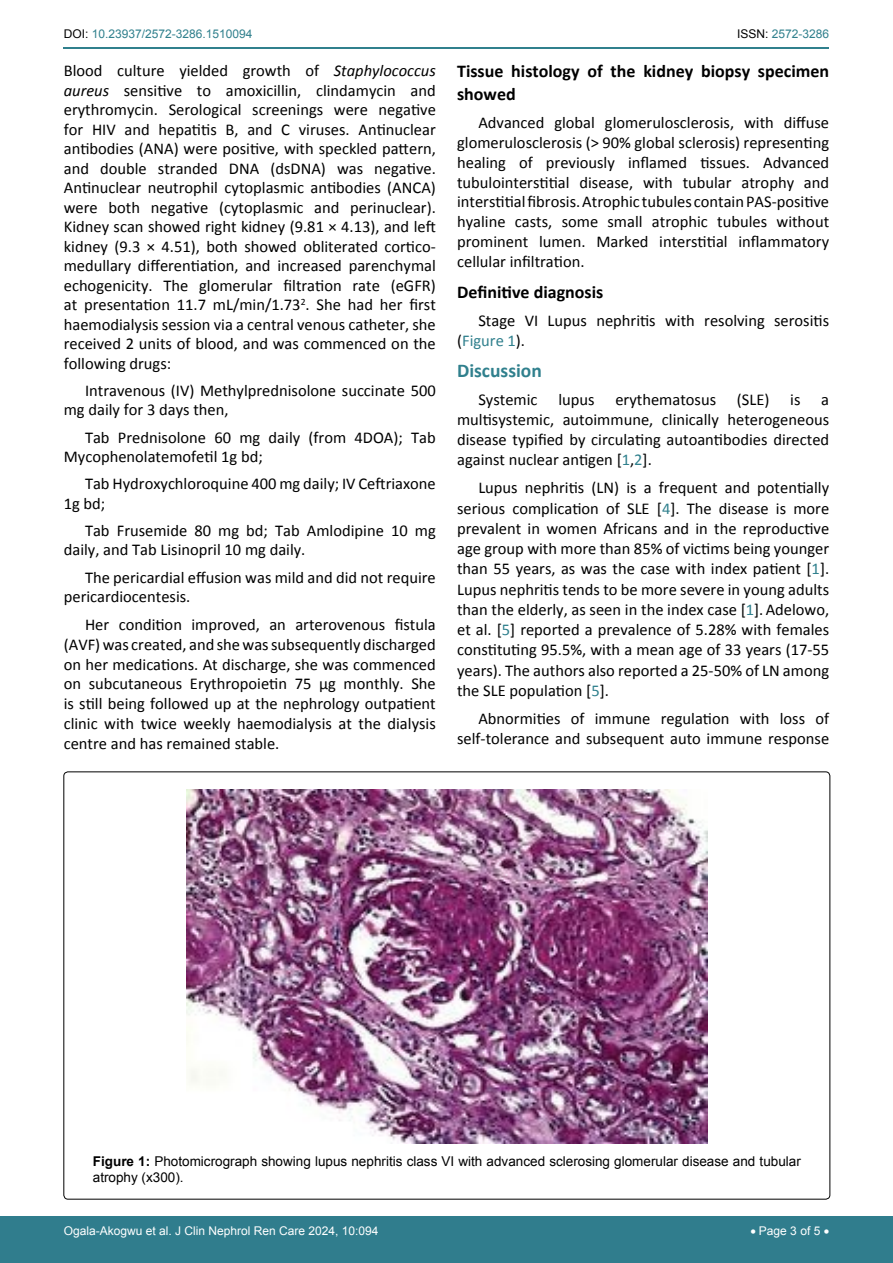
<style>
.page{position:relative;width:893px;height:1263px;background:#fff}
.page>*{position:absolute;margin:0;border:0;box-sizing:border-box;transform-origin:0 0}
.t1{font:700 19.5px "Calibri";color:#30808d}
.t2{font:700 18px/22.5px "Calibri";color:#000}
.t3{font:16.5px/19.5px "Calibri";color:#000}
.t4{font:13.5px/16.2px "Arial";color:#000}
.t5{font:12px "Arial";color:#fff}
.t6{font:12px "Arial";color:#30808d}
.s1{color:#000}
.s2{font-style:italic}
.s3{color:#30808d}
.s4{font-weight:700}
</style>
<div class="page">
<hr style="left:64px;top:47px;width:765px;height:1px;background:#30808d">
<div style="left:0;top:1217px;width:893px;height:46px;background:#307d8d"></div>
<img style="left:186px;top:789px;width:521px;height:354px">
<p class="t6" style="left:64px;top:26px;width:190px"><span class="s1">DOI:</span> 10.23937/2572-3286.1510094</p>
<p class="t6" style="left:737px;top:26px;width:94px"><span class="s1">ISSN:</span> 2572-3286</p>
<p class="t3" style="left:64px;top:61px;width:374px;text-align:justify">Blood culture yielded growth of <span class="s2">Staphylococcus aureus</span> sensitive to amoxicillin, clindamycin and erythromycin. Serological screenings were negative for HIV and hepatitis B, and C viruses. Antinuclear antibodies (ANA) were positive, with speckled pattern, and double stranded DNA (dsDNA) was negative.<br>Antinuclear neutrophil cytoplasmic antibodies (ANCA) were both negative (cytoplasmic and perinuclear).<br>Kidney scan showed right kidney (9.81 × 4.13), and left kidney (9.3 × 4.51), both showed obliterated cortico&shy;medullary differentiation, and increased parenchymal echogenicity. The glomerular filtration rate (eGFR) at presentation 11.7 mL/min/1.73<sup>2</sup>. She had her first haemodialysis session via a central venous catheter, she received 2 units of blood, and was commenced on the following drugs:</p>
<p class="t3" style="left:64px;top:381px;width:374px;text-indent:21px">Intravenous (IV) Methylprednisolone succinate 500 mg daily for 3 days then,</p>
<p class="t3" style="left:64px;top:427px;width:374px;text-indent:21px">Tab Prednisolone 60 mg daily (from 4DOA); Tab<br>Mycophenolatemofetil 1g bd;</p>
<p class="t3" style="left:64px;top:474px;width:374px;text-indent:21px">Tab Hydroxychloroquine 400 mg daily; IV Ceftriaxone<br>1g bd;</p>
<p class="t3" style="left:64px;top:521px;width:374px;text-indent:21px">Tab Frusemide 80 mg bd; Tab Amlodipine 10 mg daily, and Tab Lisinopril 10 mg daily.</p>
<p class="t3" style="left:64px;top:567px;width:374px;text-indent:21px">The pericardial effusion was mild and did not require pericardiocentesis.</p>
<p class="t3" style="left:64px;top:615px;width:374px;text-align:justify;text-indent:21px">Her condition improved, an arterovenous fistula (AVF) was created, and she was subsequently discharged on her medications. At discharge, she was commenced on subcutaneous Erythropoietin 75 µg monthly. She is still being followed up at the nephrology outpatient clinic with twice weekly haemodialysis at the dialysis centre and has remained stable.</p>
<p class="t2" style="left:457px;top:60px;width:374px">Tissue histology of the kidney biopsy specimen showed</p>
<p class="t3" style="left:457px;top:113px;width:374px;text-align:justify;text-indent:21px">Advanced global glomerulosclerosis, with diffuse glomerulosclerosis (&gt; 90% global sclerosis) representing healing of previously inflamed tissues. Advanced tubulointerstitial disease, with tubular atrophy and interstitial fibrosis. Atrophic tubules contain PAS-positive hyaline casts, some small atrophic tubules without prominent lumen. Marked interstitial inflammatory cellular infiltration.</p>
<p class="t2" style="left:457px;top:280px;width:148px">Definitive diagnosis</p>
<p class="t3" style="left:457px;top:311px;width:374px;text-indent:21px">Stage VI Lupus nephritis with resolving serositis (<span class="s3">Figure 1</span>).</p>
<p class="t1" style="left:457px;top:358px;width:86px">Discussion</p>
<p class="t3" style="left:478px;top:390px;width:61px">Systemic</p>
<p class="t3" style="left:558px;top:390px;width:38px">lupus</p>
<p class="t3" style="left:615px;top:390px;width:102px">erythematosus</p>
<p class="t3" style="left:737px;top:390px;width:34px">(SLE)</p>
<p class="t3" style="left:790px;top:390px;width:12px">is</p>
<p class="t3" style="left:457px;top:390px;width:374px;text-align:justify;text-indent:364px">a multisystemic, autoimmune, clinically heterogeneous disease typified by circulating autoantibodies directed against nuclear antigen [<span class="s3">1</span>,<span class="s3">2</span>].</p>
<p class="t3" style="left:457px;top:478px;width:374px;line-height:20.2px;text-align:justify;text-indent:21px">Lupus nephritis (LN) is a frequent and potentially serious complication of SLE [<span class="s3">4</span>]. The disease is more prevalent in women Africans and in the reproductive age group with more than 85% of victims being younger than 55 years, as was the case with index patient [<span class="s3">1</span>].<br>Lupus nephritis tends to be more severe in young adults than the elderly, as seen in the index case [<span class="s3">1</span>].Adelowo, et al. [<span class="s3">5</span>] reported a prevalence of 5.28% with females constituting 95.5%, with a mean age of 33 years (17-55 years). The authors also reported a 25-50% of LN among the SLE population [<span class="s3">5</span>].</p>
<p class="t3" style="left:457px;top:709px;width:374px;text-align:right">Abnormities of immune regulation with loss of self-tolerance and subsequent auto immune response</p>
<p class="t4" style="left:93px;top:1153px;width:709px"><span class="s4">Figure 1:</span> Photomicrograph showing lupus nephritis class VI with advanced sclerosing glomerular disease and tubular atrophy (x300).</p>
<p class="t5" style="left:64px;top:1223px;width:316px">Ogala-Akogwu et al. J Clin Nephrol Ren Care 2024, 10:094</p>
<p class="t5" style="left:750px;top:1223px;width:80px">• Page 3 of 5 •</p>
</div>
